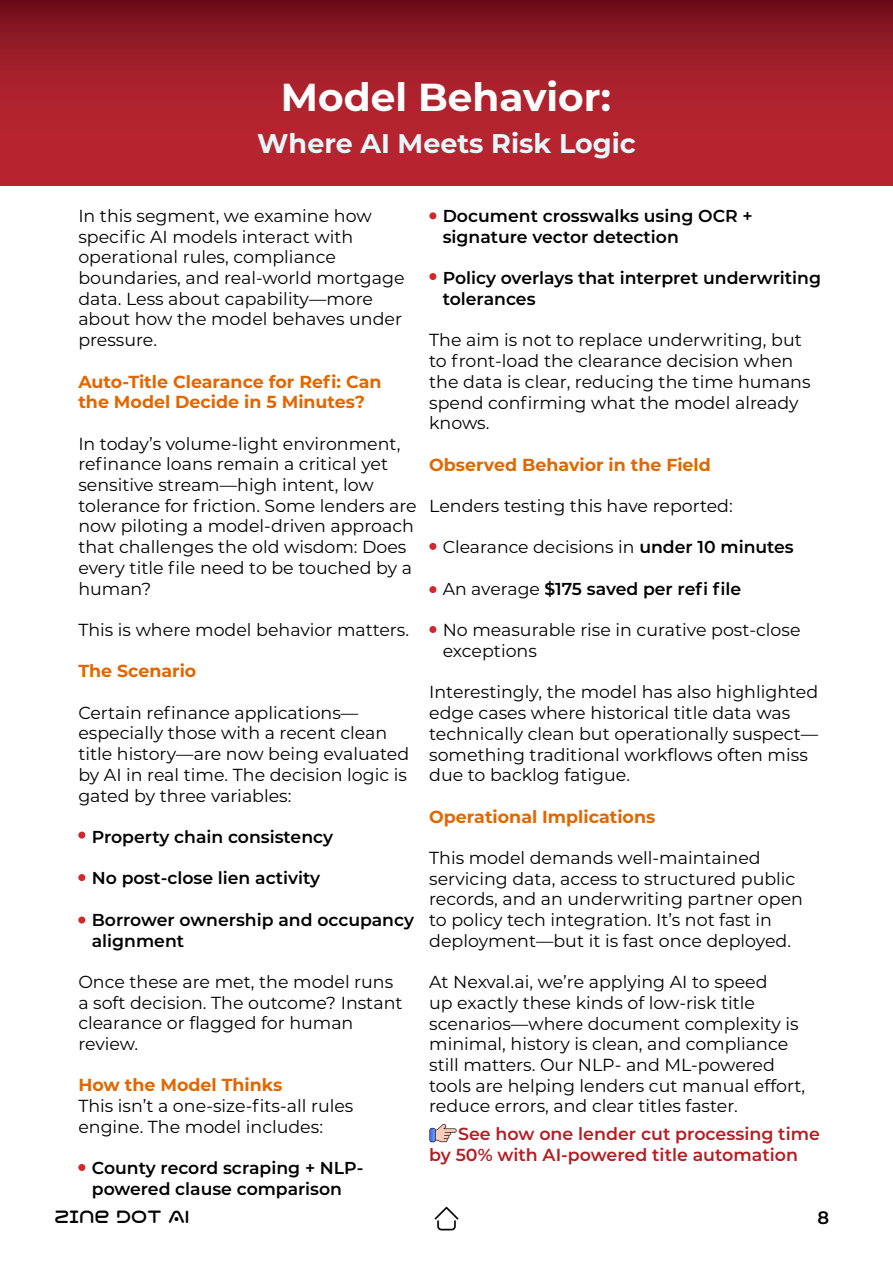
<style>
.page{position:relative;width:893px;height:1263px;background:#fff}
.page>*{position:absolute;margin:0;border:0;box-sizing:border-box;transform-origin:0 0}
.t1{font:700 39px "Montserrat";color:#fff}
.t2{font:700 27px "Montserrat";color:#e7f6fa}
.t3{font:600 18px "Montserrat";color:#000}
.t4{font:17.4px/20.7px "Montserrat";color:#000}
.t5{font:700 17.4px/20.7px "Montserrat";color:#e16701}
.t6{font:600 17.4px/20.7px "Montserrat";color:#b21f24}
.t7{font:600 17.25px/20.7px "Montserrat";color:#000}
.t8{font:17.25px "Montserrat";color:#000}
.t9{font:17.25px "Varino Normal";letter-spacing:-.03em;color:#000}
.s1{font-weight:600}
.s2{font-weight:400}
</style>
<div class="page">
<img style="left:434px;top:1206px;width:25px;height:25px">
<svg style="left:0;top:0;width:893px;height:185px;background:#a21e29"></svg>
<div style="left:78px;top:831px;width:7px;height:7px;background:#d32829;border-radius:50%"></div>
<div style="left:429px;top:212px;width:7px;height:7px;background:#d32829;border-radius:50%"></div>
<div style="left:429px;top:273px;width:7px;height:7px;background:#d32829;border-radius:50%"></div>
<div style="left:429px;top:543px;width:7px;height:7px;background:#d32829;border-radius:50%"></div>
<div style="left:429px;top:586px;width:7px;height:7px;background:#d32829;border-radius:50%"></div>
<div style="left:429px;top:626px;width:7px;height:7px;background:#d32829;border-radius:50%"></div>
<div style="left:78px;top:874px;width:7px;height:7px;background:#d32829;border-radius:50%"></div>
<div style="left:78px;top:916px;width:7px;height:7px;background:#d32829;border-radius:50%"></div>
<div style="left:78px;top:1164px;width:7px;height:7px;background:#d32829;border-radius:50%"></div>
<img style="left:429px;top:1124px;width:28px;height:19px">
<h1 class="t1" style="left:281px;top:69px;width:332px">Model Behavior:</h1>
<h2 class="t2" style="left:257px;top:124px;width:380px">Where AI Meets Risk Logic</h2>
<p class="t4" style="left:78px;top:205px;width:328px">In this segment, we examine how specific AI models interact with operational rules, compliance boundaries, and real-world mortgage data. Less about capability—more about how the model behaves under pressure.</p>
<p class="t5" style="left:78px;top:370px;width:305px">Auto-Title Clearance for Refi: Can the Model Decide in 5 Minutes?</p>
<p class="t4" style="left:78px;top:432px;width:340px">In today’s volume-light environment, refinance loans remain a critical yet sensitive stream—high intent, low tolerance for friction. Some lenders are now piloting a model-driven approach that challenges the old wisdom: Does every title file need to be touched by a human?</p>
<p class="t4" style="left:78px;top:619px;width:332px">This is where model behavior matters.</p>
<p class="t5" style="left:78px;top:660px;width:120px">The Scenario</p>
<p class="t4" style="left:78px;top:702px;width:332px">Certain refinance applications— especially those with a recent clean title history—are now being evaluated by AI in real time. The decision logic is gated by three variables:</p>
<p class="t7" style="left:92px;top:826px;width:243px">Property chain consistency</p>
<p class="t7" style="left:92px;top:867px;width:230px">No post-close lien activity</p>
<p class="t7" style="left:92px;top:908px;width:324px">Borrower ownership and occupancy alignment</p>
<p class="t4" style="left:78px;top:971px;width:326px">Once these are met, the model runs a soft decision. The outcome? Instant clearance or flagged for human review.</p>
<p class="t5" style="left:78px;top:1074px;width:205px">How the Model Thinks</p>
<p class="t4" style="left:78px;top:1095px;width:277px">This isn’t a one-size-fits-all rules engine. The model includes:</p>
<p class="t7" style="left:92px;top:1157px;width:273px">County record scraping + NLP&shy;powered clause comparison</p>
<p class="t7" style="left:443px;top:205px;width:312px">Document crosswalks using OCR + signature vector detection</p>
<p class="t7" style="left:443px;top:267px;width:380px">Policy overlays that interpret underwriting tolerances</p>
<p class="t4" style="left:429px;top:329px;width:383px">The aim is not to replace underwriting, but to front-load the clearance decision when the data is clear, reducing the time humans spend confirming what the model already knows.</p>
<p class="t5" style="left:429px;top:453px;width:283px">Observed Behavior in the Field</p>
<p class="t4" style="left:429px;top:495px;width:305px">Lenders testing this have reported:</p>
<p class="t8" style="left:443px;top:535px;width:353px">Clearance decisions in <span class="s1">under 10 minutes</span></p>
<p class="t7" style="left:443px;top:578px;width:300px"><span class="s2">An average</span> $175 saved per refi file</p>
<p class="t4" style="left:443px;top:619px;width:359px">No measurable rise in curative post-close exceptions</p>
<p class="t4" style="left:429px;top:681px;width:391px">Interestingly, the model has also highlighted edge cases where historical title data was technically clean but operationally suspect— something traditional workflows often miss due to backlog fatigue.</p>
<p class="t5" style="left:429px;top:805px;width:228px">Operational Implications</p>
<p class="t4" style="left:429px;top:847px;width:375px">This model demands well-maintained servicing data, access to structured public records, and an underwriting partner open to policy tech integration. It’s not fast in deployment—but it is fast once deployed.</p>
<p class="t4" style="left:429px;top:971px;width:378px">At Nexval.ai, we’re applying AI to speed<br>up exactly these kinds of low-risk title scenarios—where document complexity is minimal, history is clean, and compliance still matters. Our NLP- and ML-powered tools are helping lenders cut manual effort, reduce errors, and clear titles faster.</p>
<p class="t6" style="left:429px;top:1122px;width:392px;text-indent:29px">See how one lender cut processing time by 50% with AI-powered title automation</p>
<p class="t9" style="left:54px;top:1203px;width:137px">ZINE DOT AI</p>
<p class="t3" style="left:817px;top:1205px;width:13px">8</p>
</div>
